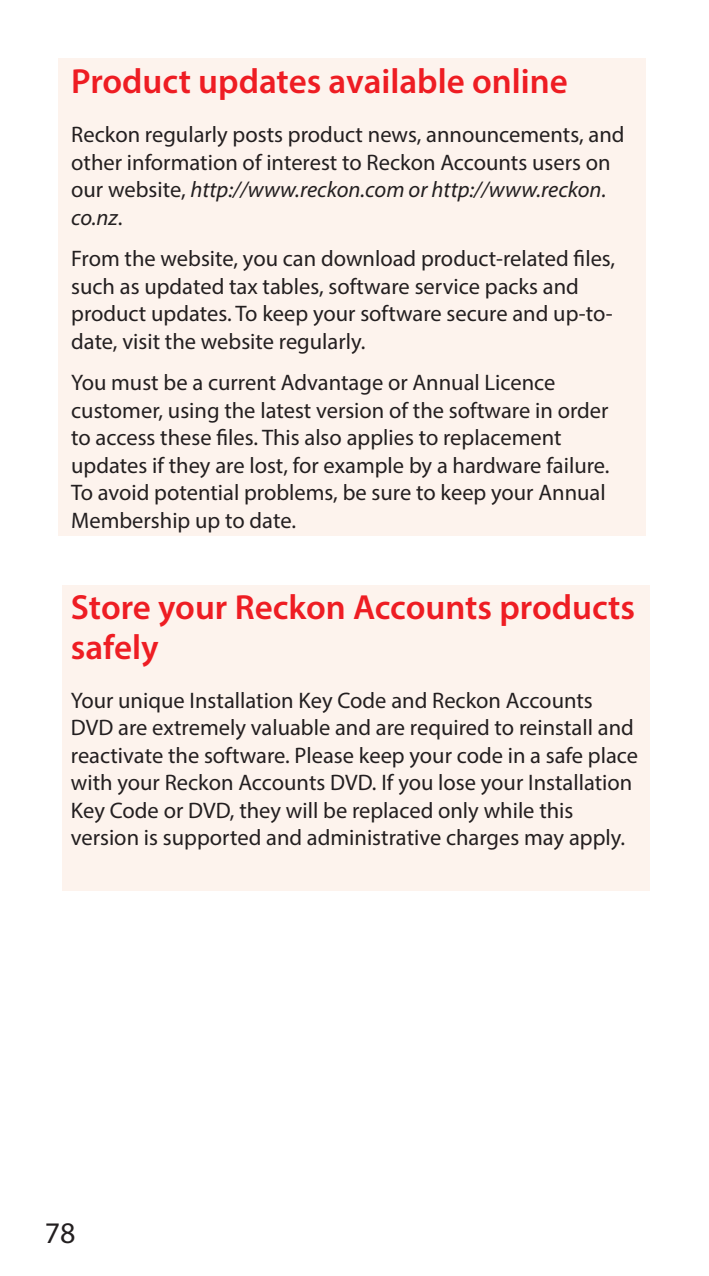
<style>
.page{position:relative;width:709px;height:1276px;background:#fff}
.page>*{position:absolute;margin:0;border:0;box-sizing:border-box;transform-origin:0 0}
.t1{font:600 35px/40px "Myriad Pro";color:#ee1d23}
.t2{font:30px "Myriad Pro";color:#231f20}
.t3{font:22.5px/27.5px "Myriad Pro";color:#231f20}
.s1{font-style:italic}
</style>
<div class="page">
<div style="left:58px;top:58px;width:588px;height:478px;background:#fdf3ed"></div>
<div style="left:62px;top:585px;width:588px;height:306px;background:#fdf3ed"></div>
<h1 class="t1" style="left:71px;top:61px;width:498px">Product updates available online</h1>
<p class="t3" style="left:71px;top:120px;width:555px">Reckon regularly posts product news, announcements, and other information of interest to Reckon Accounts users on our website, <span class="s1">http://www.reckon.com or http://www.reckon. co.nz</span>.</p>
<p class="t3" style="left:71px;top:244px;width:545px">From the website, you can download product-related files, such as updated tax tables, software service packs and product updates. To keep your software secure and up-to&shy;date, visit the website regularly.</p>
<p class="t3" style="left:71px;top:369px;width:540px">You must be a current Advantage or Annual Licence customer, using the latest version of the software in order to access these files. This also applies to replacement updates if they are lost, for example by a hardware failure.<br>To avoid potential problems, be sure to keep your Annual Membership up to date.</p>
<h1 class="t1" style="left:71px;top:586px;width:566px">Store your Reckon Accounts products safely</h1>
<p class="t3" style="left:71px;top:686px;width:568px">Your unique Installation Key Code and Reckon Accounts DVD are extremely valuable and are required to reinstall and reactivate the software. Please keep your code in a safe place with your Reckon Accounts DVD. If you lose your Installation Key Code or DVD, they will be replaced only while this version is supported and administrative charges may apply.</p>
<h2 class="t2" style="left:45px;top:1214px;width:32px">78</h2>
</div>
